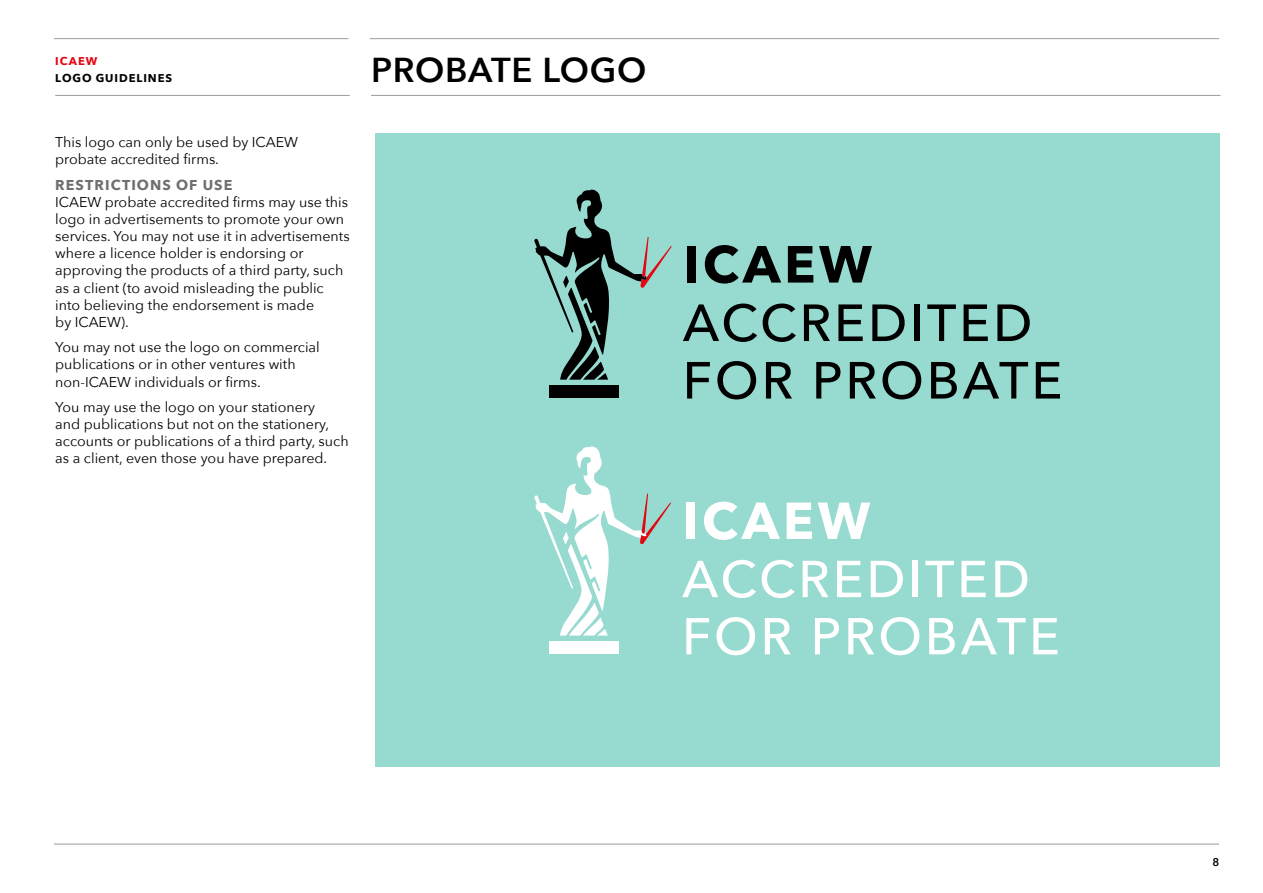
<style>
.page{position:relative;width:1263px;height:893px;background:#fff}
.page>*{position:absolute;margin:0;border:0;box-sizing:border-box;transform-origin:0 0}
.t1{font:600 34.5px "Avenir Next";letter-spacing:.02em;color:#000}
.t2{font:14.25px/17.1px "Avenir Next";color:#000}
.t3{font:700 14.25px "Avenir Next";letter-spacing:.075em;color:#706f6f}
.t4{font:700 11.25px "Avenir Next";letter-spacing:.085em;color:#000}
.t5{font:700 11.25px "Avenir Next";letter-spacing:.09em;color:#e30613}
.t6{font:600 11.25px "Avenir Next";color:#000}
</style>
<div class="page">
<div style="left:375px;top:133px;width:844px;height:633px;background:#97dacf"></div>
<hr style="left:54px;top:844px;width:1165px;height:1px;background:#9d9d9c">
<hr style="left:54px;top:38px;width:294px;height:1px;background:#9d9d9c">
<hr style="left:55px;top:95px;width:295px;height:1px;background:#9d9d9c">
<hr style="left:370px;top:38px;width:849px;height:1px;background:#9d9d9c">
<hr style="left:371px;top:95px;width:849px;height:1px;background:#9d9d9c">
<div style="left:549px;top:385px;width:70px;height:13px;background:#000"></div>
<svg style="left:534px;top:190px;width:138px;height:190px"></svg>
<div style="left:687px;top:246px;width:9px;height:37px;background:#000"></div>
<svg style="left:705px;top:245px;width:76px;height:39px"></svg>
<svg style="left:788px;top:246px;width:25px;height:37px"></svg>
<svg style="left:819px;top:246px;width:53px;height:37px"></svg>
<svg style="left:683px;top:304px;width:74px;height:38px"></svg>
<svg style="left:763px;top:304px;width:33px;height:38px"></svg>
<svg style="left:804px;top:304px;width:26px;height:37px"></svg>
<svg style="left:838px;top:304px;width:25px;height:37px"></svg>
<svg style="left:872px;top:304px;width:33px;height:37px"></svg>
<div style="left:914px;top:304px;width:6px;height:37px;background:#000"></div>
<svg style="left:927px;top:304px;width:29px;height:37px"></svg>
<svg style="left:963px;top:304px;width:25px;height:37px"></svg>
<svg style="left:997px;top:304px;width:33px;height:37px"></svg>
<svg style="left:687px;top:362px;width:23px;height:37px"></svg>
<svg style="left:717px;top:361px;width:39px;height:38px"></svg>
<svg style="left:766px;top:362px;width:26px;height:37px"></svg>
<svg style="left:816px;top:362px;width:24px;height:37px"></svg>
<svg style="left:850px;top:362px;width:26px;height:37px"></svg>
<svg style="left:882px;top:361px;width:39px;height:38px"></svg>
<svg style="left:931px;top:362px;width:26px;height:37px"></svg>
<svg style="left:963px;top:362px;width:65px;height:37px"></svg>
<svg style="left:1036px;top:362px;width:24px;height:37px"></svg>
<div style="left:549px;top:641px;width:70px;height:12px;background:#fff"></div>
<svg style="left:534px;top:446px;width:137px;height:190px"></svg>
<div style="left:686px;top:503px;width:9px;height:36px;background:#fff"></div>
<svg style="left:704px;top:502px;width:76px;height:38px"></svg>
<svg style="left:787px;top:503px;width:25px;height:36px"></svg>
<svg style="left:818px;top:503px;width:52px;height:36px"></svg>
<svg style="left:682px;top:560px;width:113px;height:38px"></svg>
<svg style="left:803px;top:561px;width:25px;height:36px"></svg>
<svg style="left:837px;top:561px;width:24px;height:36px"></svg>
<svg style="left:871px;top:561px;width:32px;height:36px"></svg>
<div style="left:913px;top:561px;width:5px;height:36px;background:#fff"></div>
<svg style="left:925px;top:561px;width:29px;height:36px"></svg>
<svg style="left:961px;top:561px;width:25px;height:36px"></svg>
<svg style="left:995px;top:561px;width:32px;height:36px"></svg>
<svg style="left:686px;top:618px;width:23px;height:36px"></svg>
<svg style="left:716px;top:617px;width:39px;height:38px"></svg>
<svg style="left:765px;top:618px;width:26px;height:36px"></svg>
<svg style="left:815px;top:618px;width:24px;height:36px"></svg>
<svg style="left:848px;top:618px;width:26px;height:36px"></svg>
<svg style="left:881px;top:617px;width:38px;height:38px"></svg>
<svg style="left:929px;top:618px;width:26px;height:36px"></svg>
<svg style="left:961px;top:618px;width:65px;height:36px"></svg>
<svg style="left:1033px;top:618px;width:24px;height:36px"></svg>
<p class="t5" style="left:55px;top:51px;width:44px">ICAEW</p>
<p class="t4" style="left:55px;top:68px;width:118px">LOGO GUIDELINES</p>
<p class="t2" style="left:55px;top:133px;width:244px">This logo can only be used by ICAEW probate accredited firms.</p>
<p class="t3" style="left:55px;top:173px;width:179px">RESTRICTIONS OF USE</p>
<p class="t2" style="left:55px;top:193px;width:296px">ICAEW probate accredited firms may use this logo in advertisements to promote your own services. You may not use it in advertisements where a licence holder is endorsing or approving the products of a third party, such as a client (to avoid misleading the public into believing the endorsement is made<br>by ICAEW).</p>
<p class="t2" style="left:55px;top:338px;width:266px">You may not use the logo on commercial publications or in other ventures with non-ICAEW individuals or firms.</p>
<p class="t2" style="left:55px;top:398px;width:295px">You may use the logo on your stationery<br>and publications but not on the stationery, accounts or publications of a third party, such as a client, even those you have prepared.</p>
<h1 class="t1" style="left:371px;top:40px;width:277px">PROBATE LOGO</h1>
<p class="t6" style="left:1212px;top:852px;width:8px">8</p>
</div>
